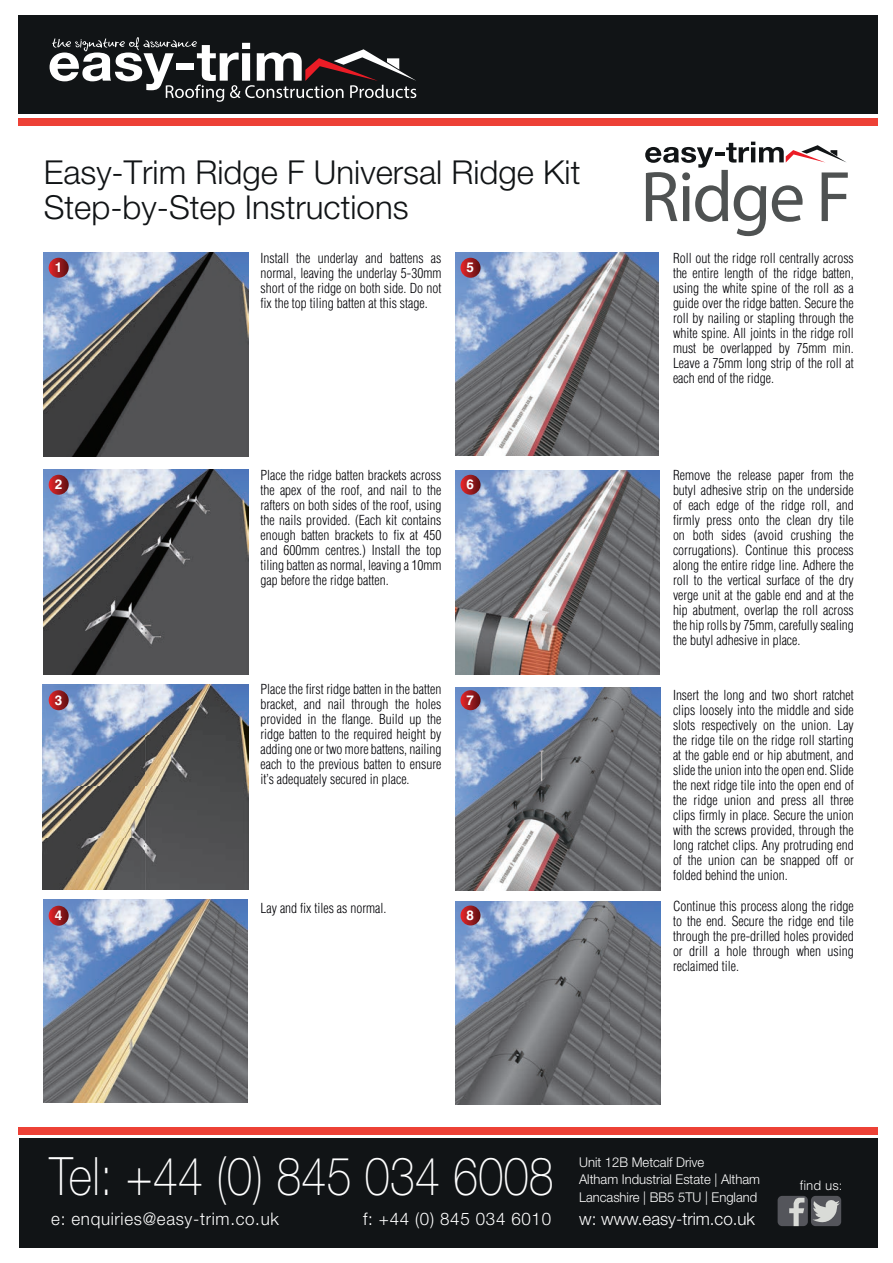
<style>
.page{position:relative;width:893px;height:1263px;background:#fff}
.page>*{position:absolute;margin:0;border:0;box-sizing:border-box;transform-origin:0 0}
.t1{font:100 52.95px "Helvetica Neue";letter-spacing:.005em;color:#fff;scale:.85 1}
.t2{font:300 33px/35.4px "Helvetica Neue";color:#111416}
.t3{font:300 17.4px "Helvetica Neue";letter-spacing:.04em;color:#fff}
.t4{font:300 17.4px "Helvetica Neue";color:#fff}
.t5{font:300 condensed 13.5px/15px "Helvetica LT Std";color:#000005;text-align:justify}
.t6{font:300 13.5px/17.4px "Helvetica Neue";color:#fff}
.t7{font:700 13.5px "Helvetica";color:#fff}
.t8{font:300 13.05px "Helvetica";color:#fff}
</style>
<div class="page">
<img style="left:43px;top:684px;width:205px;height:205px">
<img style="left:456px;top:687px;width:204px;height:203px">
<img style="left:43px;top:469px;width:205px;height:205px">
<img style="left:44px;top:252px;width:204px;height:205px">
<img style="left:456px;top:901px;width:204px;height:203px">
<img style="left:44px;top:899px;width:204px;height:204px">
<img style="left:456px;top:470px;width:204px;height:204px">
<img style="left:455px;top:253px;width:203px;height:203px">
<svg style="left:645px;top:142px;width:203px;height:94px"></svg>
<svg style="left:49px;top:258px;width:20px;height:20px"></svg>
<svg style="left:49px;top:475px;width:20px;height:20px"></svg>
<svg style="left:49px;top:690px;width:20px;height:20px"></svg>
<svg style="left:461px;top:258px;width:19px;height:20px"></svg>
<svg style="left:461px;top:475px;width:19px;height:20px"></svg>
<svg style="left:461px;top:690px;width:19px;height:20px"></svg>
<svg style="left:461px;top:905px;width:19px;height:20px"></svg>
<svg style="left:49px;top:906px;width:20px;height:20px"></svg>
<div style="left:19px;top:1138px;width:859px;height:110px;background:#111416"></div>
<div style="left:19px;top:15px;width:859px;height:99px;background:#111416"></div>
<div style="left:19px;top:118px;width:858px;height:7px;background:#ed4136"></div>
<div style="left:19px;top:1127px;width:858px;height:8px;background:#ed4136"></div>
<svg style="left:50px;top:37px;width:366px;height:65px"></svg>
<div style="left:811px;top:1196px;width:30px;height:30px;background:#54555b;border-radius:5px"></div>
<svg style="left:812px;top:1200px;width:28px;height:25px"></svg>
<div style="left:778px;top:1196px;width:30px;height:30px;background:#54555b;border-radius:5px"></div>
<svg style="left:789px;top:1198px;width:16px;height:28px"></svg>
<h2 class="t2" style="left:44px;top:152px;width:538px">Easy-Trim Ridge F Universal Ridge Kit<br>Step-by-Step Instructions</h2>
<p class="t5" style="left:260px;top:252px;width:182px">Install the underlay and battens as normal, leaving the underlay 5-30mm short of the ridge on both side. Do not fix the top tiling batten at this stage.</p>
<p class="t5" style="left:673px;top:252px;width:182px">Roll out the ridge roll centrally across the entire length of the ridge batten, using the white spine of the roll as a guide over the ridge batten. Secure the roll by nailing or stapling through the white spine. All joints in the ridge roll must be overlapped by 75mm min.<br>Leave a 75mm long strip of the roll at each end of the ridge.</p>
<p class="t7" style="left:55px;top:257px;width:9px">1</p>
<p class="t7" style="left:467px;top:257px;width:9px">5</p>
<p class="t7" style="left:55px;top:474px;width:9px">2</p>
<p class="t7" style="left:55px;top:689px;width:9px">3</p>
<p class="t5" style="left:260px;top:468px;width:182px">Place the ridge batten brackets across the apex of the roof, and nail to the rafters on both sides of the roof, using the nails provided. (Each kit contains enough batten brackets to fix at 450 and 600mm centres.) Install the top tiling batten as normal, leaving a 10mm gap before the ridge batten.</p>
<p class="t7" style="left:467px;top:474px;width:9px">6</p>
<p class="t5" style="left:260px;top:683px;width:182px">Place the first ridge batten in the batten bracket, and nail through the holes provided in the flange. Build up the ridge batten to the required height by adding one or two more battens, nailing each to the previous batten to ensure it’s adequately secured in place.</p>
<p class="t7" style="left:467px;top:689px;width:9px">7</p>
<p class="t5" style="left:260px;top:902px;width:127px">Lay and fix tiles as normal.</p>
<p class="t7" style="left:55px;top:905px;width:9px">4</p>
<p class="t7" style="left:467px;top:904px;width:9px">8</p>
<p class="t5" style="left:673px;top:468px;width:182px">Remove the release paper from the butyl adhesive strip on the underside of each edge of the ridge roll, and firmly press onto the clean dry tile on both sides (avoid crushing the corrugations). Continue this process along the entire ridge line. Adhere the roll to the vertical surface of the dry verge unit at the gable end and at the hip abutment, overlap the roll across the hip rolls by 75mm, carefully sealing the butyl adhesive in place.</p>
<p class="t5" style="left:673px;top:689px;width:182px">Insert the long and two short ratchet clips loosely into the middle and side slots respectively on the union. Lay the ridge tile on the ridge roll starting at the gable end or hip abutment, and slide the union into the open end. Slide the next ridge tile into the open end of the ridge union and press all three clips firmly in place. Secure the union with the screws provided, through the long ratchet clips. Any protruding end of the union can be snapped off or folded behind the union.</p>
<p class="t5" style="left:673px;top:899px;width:182px">Continue this process along the ridge to the end. Secure the ridge end tile through the pre-drilled holes provided or drill a hole through when using reclaimed tile.</p>
<h1 class="t1" style="left:50px;top:1136px;width:595px">Tel: +44 (0) 845 034 6008</h1>
<p class="t6" style="left:579px;top:1152px;width:183px">Unit 12B Metcalf Drive<br>Altham Industrial Estate | Altham<br>Lancashire | BB5 5TU | England</p>
<p class="t8" style="left:800px;top:1174px;width:44px">find us:</p>
<p class="t3" style="left:51px;top:1205px;width:229px">e: enquiries@easy-trim.co.uk</p>
<p class="t3" style="left:363px;top:1205px;width:190px">f: +44 (0) 845 034 6010</p>
<p class="t4" style="left:579px;top:1205px;width:177px">w: www.easy-trim.co.uk</p>
</div>
